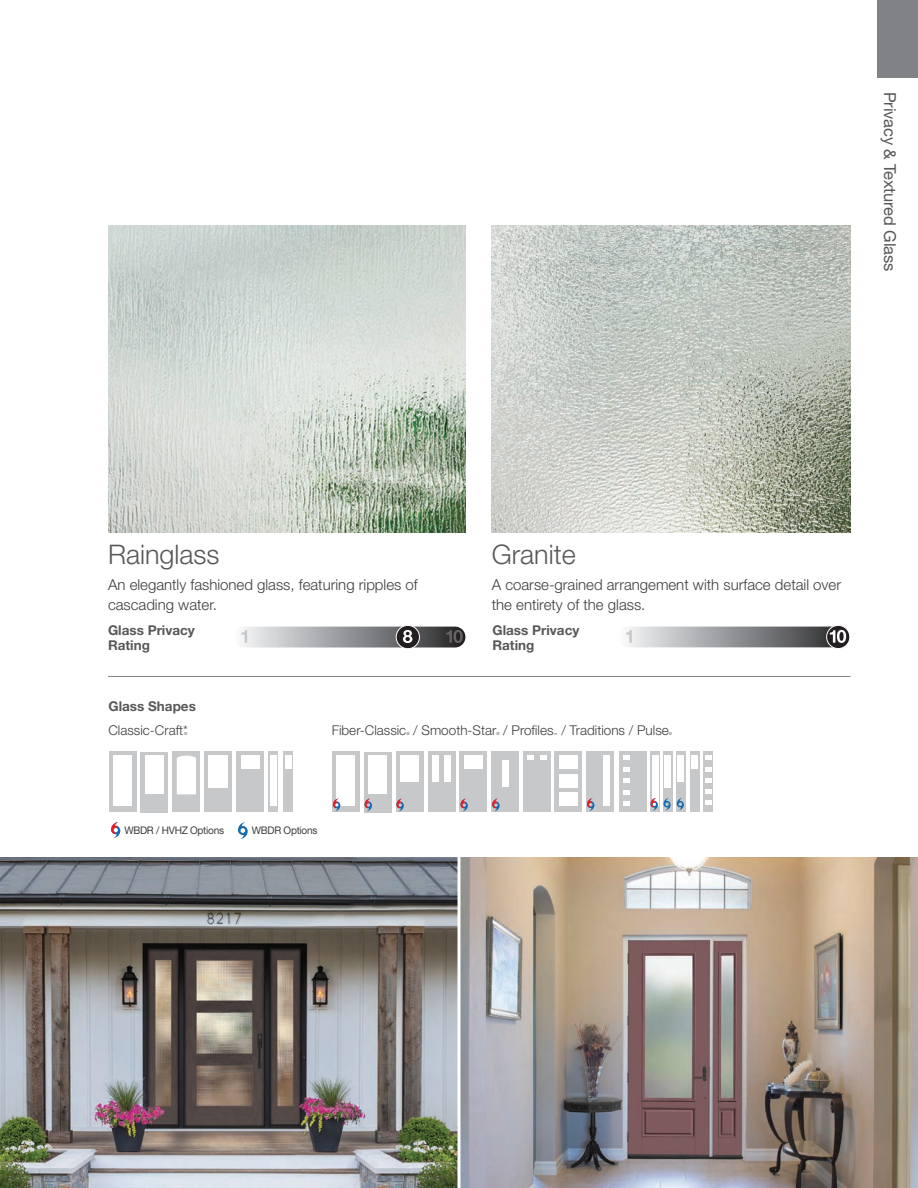
<style>
.page{position:relative;width:918px;height:1188px;background:#fff}
.page>*{position:absolute;margin:0;border:0;box-sizing:border-box;transform-origin:0 0}
.t1{font:300 27px "Helvetica Neue LT Std";color:#57585a}
.t2{font:16.5px "Helvetica Neue LT Std";letter-spacing:-.01em;color:#57585a}
.t3{font:300 15px/19.5px "Helvetica Neue LT Std";color:#3e3e3f}
.t4{font:300 13.5px "Helvetica Neue LT Std";color:#3e3e3f}
.t5{font:700 13.5px/15px "Helvetica Neue LT Std";color:#57585a}
.Body_A{font:10.5px "Helvetica Neue LT Std";letter-spacing:-.025em;color:#3e3e3f;scale:.96 1}
.t6{font:300 4.05px "Helvetica Neue LT Std";color:#3e3e3f}
</style>
<div class="page">
<div style="left:878px;top:0;width:40px;height:78px;background:#808285"></div>
<div style="left:619px;top:752px;width:27px;height:60px;background:#c7c8ca"></div>
<svg style="left:623px;top:756px;width:6px;height:4px"></svg>
<svg style="left:623px;top:801px;width:6px;height:5px"></svg>
<svg style="left:623px;top:790px;width:6px;height:4px"></svg>
<svg style="left:623px;top:778px;width:6px;height:5px"></svg>
<svg style="left:623px;top:767px;width:6px;height:5px"></svg>
<hr style="left:108px;top:676px;width:742px;height:1px;background:#808285">
<div style="left:428px;top:752px;width:27px;height:60px;background:#c7c8ca"></div>
<div style="left:432px;top:756px;width:6px;height:26px;background:#fff"></div>
<div style="left:445px;top:756px;width:6px;height:26px;background:#fff"></div>
<svg style="left:650px;top:752px;width:10px;height:60px"></svg>
<div style="left:652px;top:756px;width:6px;height:50px;background:#fff"></div>
<div style="left:364px;top:752px;width:27px;height:60px;background:#c7c8ca"></div>
<div style="left:368px;top:756px;width:19px;height:38px;background:#fff"></div>
<svg style="left:364px;top:799px;width:8px;height:12px"></svg>
<div style="left:332px;top:752px;width:28px;height:60px;background:#c7c8ca"></div>
<div style="left:336px;top:756px;width:19px;height:50px;background:#fff"></div>
<svg style="left:332px;top:799px;width:8px;height:12px"></svg>
<div style="left:396px;top:752px;width:27px;height:60px;background:#c7c8ca"></div>
<div style="left:400px;top:756px;width:19px;height:26px;background:#fff"></div>
<svg style="left:396px;top:799px;width:8px;height:13px"></svg>
<svg style="left:663px;top:752px;width:10px;height:60px"></svg>
<div style="left:665px;top:756px;width:6px;height:32px;background:#fff"></div>
<div style="left:460px;top:752px;width:27px;height:60px;background:#c7c8ca"></div>
<div style="left:464px;top:756px;width:19px;height:13px;background:#fff"></div>
<svg style="left:460px;top:799px;width:8px;height:13px"></svg>
<svg style="left:676px;top:752px;width:10px;height:60px"></svg>
<div style="left:678px;top:756px;width:6px;height:26px;background:#fff"></div>
<svg style="left:650px;top:798px;width:34px;height:13px"></svg>
<div style="left:523px;top:752px;width:28px;height:60px;background:#c7c8ca"></div>
<svg style="left:540px;top:756px;width:6px;height:4px"></svg>
<svg style="left:528px;top:756px;width:6px;height:4px"></svg>
<div style="left:690px;top:752px;width:10px;height:60px;background:#c7c8ca"></div>
<div style="left:691px;top:756px;width:7px;height:13px;background:#fff"></div>
<div style="left:555px;top:752px;width:27px;height:60px;background:#c7c8ca"></div>
<div style="left:559px;top:756px;width:19px;height:13px;background:#fff"></div>
<div style="left:559px;top:792px;width:19px;height:14px;background:#fff"></div>
<div style="left:559px;top:774px;width:19px;height:13px;background:#fff"></div>
<div style="left:587px;top:752px;width:27px;height:60px;background:#c7c8ca"></div>
<div style="left:604px;top:756px;width:6px;height:50px;background:#fff"></div>
<svg style="left:587px;top:798px;width:7px;height:13px"></svg>
<div style="left:492px;top:752px;width:27px;height:60px;background:#c7c8ca"></div>
<div style="left:502px;top:760px;width:6px;height:27px;background:#fff"></div>
<svg style="left:492px;top:799px;width:8px;height:13px"></svg>
<div style="left:237px;top:752px;width:27px;height:60px;background:#c7c8ca"></div>
<div style="left:241px;top:756px;width:19px;height:13px;background:#fff"></div>
<div style="left:205px;top:752px;width:27px;height:60px;background:#c7c8ca"></div>
<div style="left:209px;top:755px;width:19px;height:33px;background:#fff"></div>
<div style="left:173px;top:752px;width:27px;height:60px;background:#c7c8ca"></div>
<svg style="left:177px;top:756px;width:19px;height:38px"></svg>
<div style="left:141px;top:752px;width:27px;height:60px;background:#c7c8ca"></div>
<div style="left:145px;top:756px;width:19px;height:38px;background:#fff"></div>
<div style="left:109px;top:752px;width:27px;height:60px;background:#c7c8ca"></div>
<div style="left:113px;top:756px;width:19px;height:50px;background:#fff"></div>
<div style="left:268px;top:752px;width:10px;height:60px;background:#c7c8ca"></div>
<div style="left:270px;top:756px;width:7px;height:50px;background:#fff"></div>
<div style="left:283px;top:752px;width:10px;height:60px;background:#c7c8ca"></div>
<div style="left:285px;top:756px;width:6px;height:13px;background:#fff"></div>
<div style="left:703px;top:752px;width:10px;height:60px;background:#c7c8ca"></div>
<svg style="left:705px;top:756px;width:6px;height:4px"></svg>
<svg style="left:705px;top:801px;width:6px;height:4px"></svg>
<svg style="left:705px;top:789px;width:6px;height:5px"></svg>
<svg style="left:705px;top:778px;width:6px;height:5px"></svg>
<svg style="left:705px;top:767px;width:6px;height:4px"></svg>
<img style="left:109px;top:226px;width:356px;height:306px">
<img style="left:492px;top:226px;width:358px;height:306px">
<div style="left:618px;top:627px;width:231px;height:20px;background:linear-gradient(to right,#f9fafc,#2b2c2f);border-radius:10px"></div>
<svg style="left:827px;top:625px;width:23px;height:24px"></svg>
<div style="left:826px;top:625px;width:24px;height:24px;border:1px solid #fff;border-radius:50%"></div>
<svg style="left:626px;top:630px;width:6px;height:13px"></svg>
<svg style="left:830px;top:630px;width:16px;height:13px"></svg>
<div style="left:233px;top:627px;width:232px;height:21px;background:linear-gradient(to right,#fbfdff,#29292b);border-radius:10px"></div>
<div style="left:396px;top:625px;width:23px;height:24px;background:#231f20;border-radius:50%"></div>
<div style="left:396px;top:625px;width:24px;height:24px;border:1px solid #fff;border-radius:50%"></div>
<svg style="left:241px;top:630px;width:6px;height:13px"></svg>
<svg style="left:403px;top:630px;width:9px;height:13px"></svg>
<svg style="left:446px;top:630px;width:17px;height:13px"></svg>
<svg style="left:111px;top:822px;width:9px;height:16px"></svg>
<svg style="left:238px;top:822px;width:10px;height:17px"></svg>
<img style="left:0;top:858px;width:918px;height:330px">
<hr style="left:458px;top:852px;width:2px;height:336px;background:#fff">
<p class="t2" style="left:900px;top:92px;width:181px;rotate:90deg">Privacy &amp; Textured Glass</p>
<p class="t1" style="left:492px;top:538px;width:86px">Granite</p>
<p class="t3" style="left:492px;top:575px;width:351px">A coarse-grained arrangement with surface detail over the entirety of the glass.</p>
<p class="t1" style="left:108px;top:538px;width:113px">Rainglass</p>
<p class="t3" style="left:108px;top:575px;width:311px">An elegantly fashioned glass, featuring ripples of cascading water.</p>
<p class="t5" style="left:108px;top:622px;width:88px">Glass Privacy<br>Rating</p>
<p class="t5" style="left:492px;top:622px;width:88px">Glass Privacy<br>Rating</p>
<p class="t5" style="left:108px;top:698px;width:89px">Glass Shapes</p>
<p class="t4" style="left:108px;top:722px;width:81px">Classic-Craft*</p>
<p class="t6" style="left:184px;top:731px;width:5px">®</p>
<p class="t4" style="left:332px;top:722px;width:76px">Fiber-Classic</p>
<p class="t6" style="left:406px;top:731px;width:5px">®</p>
<p class="t4" style="left:413px;top:722px;width:85px">/ Smooth-Star</p>
<p class="t6" style="left:496px;top:731px;width:5px">®</p>
<p class="t4" style="left:503px;top:722px;width:52px">/ Profiles</p>
<p class="t6" style="left:554px;top:732px;width:6px">™</p>
<p class="t4" style="left:561px;top:722px;width:109px">/ Traditions / Pulse</p>
<p class="t6" style="left:669px;top:731px;width:5px">®</p>
<p class="Body_A" style="left:124px;top:824px;width:105px">WBDR / HVHZ Options</p>
<p class="Body_A" style="left:252px;top:824px;width:70px">WBDR Options</p>
</div>
